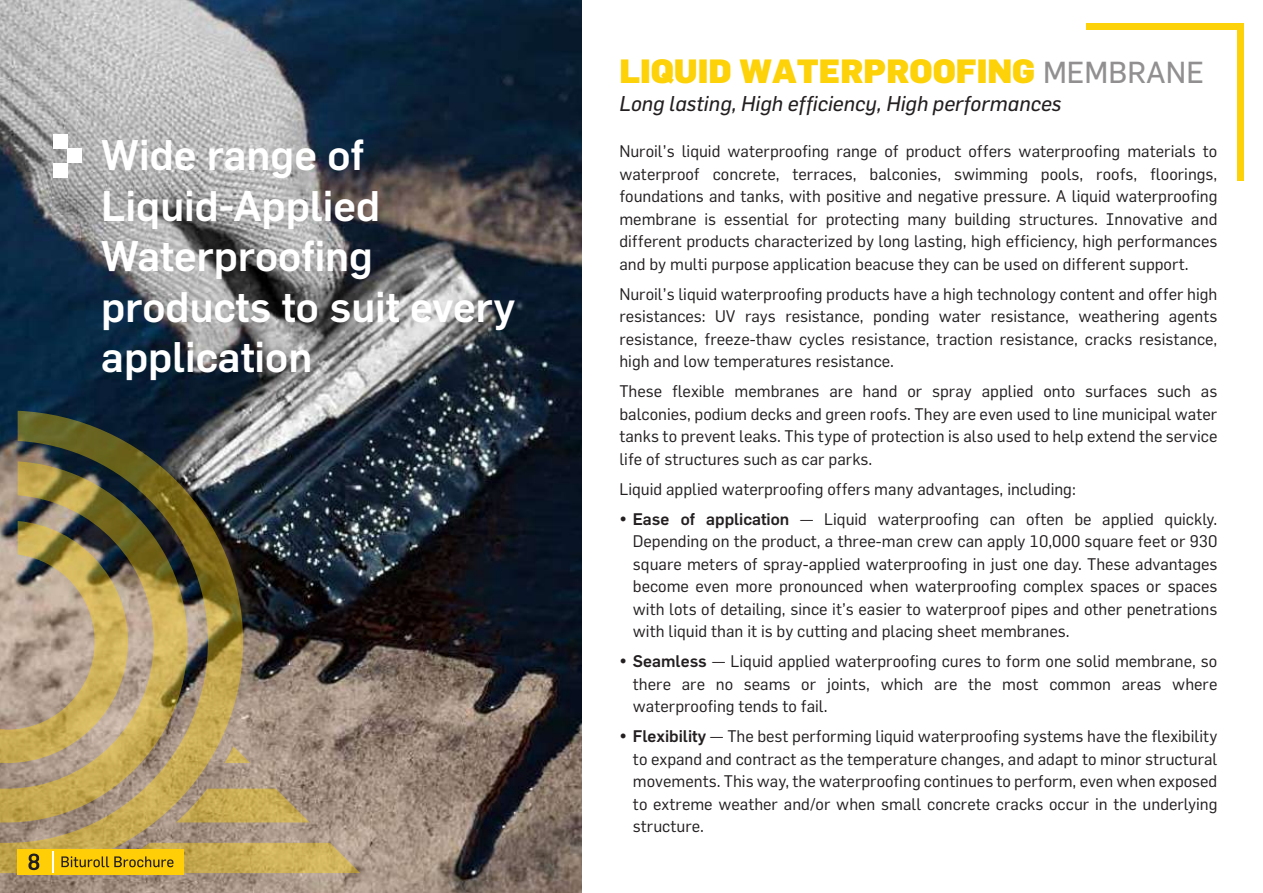
<style>
.page{position:relative;width:1263px;height:893px;background:#fff}
.page>*{position:absolute;margin:0;border:0;box-sizing:border-box;transform-origin:0 0}
.t1{font:500 42px/50.4px "Flama";color:#fff}
.t2{font:900 33px "Flama";color:#fdd208}
.t3{font:italic 21px "Flama";color:#231f20}
.t4{font:16.5px/22.5px "Flama";color:#231f20;text-align:justify}
.s1{font-weight:400;font-size:29.85px;color:rgb(35 31 32/.5)}
.s2{font-weight:500}
</style>
<div class="page">
<img style="left:0;top:0;width:581px;height:893px">
<svg style="left:243px;top:746px;width:7px;height:17px"></svg>
<svg style="left:243px;top:789px;width:67px;height:33px;background:#bfa55f"></svg>
<img style="left:0;top:411px;width:243px;height:462px">
<svg style="left:0;top:461px;width:187px;height:361px;background:#a39162"></svg>
<div style="left:18px;top:849px;width:166px;height:26px;background:#ffce06"></div>
<hr style="left:52px;top:851px;width:2px;height:21px;background:#fff">
<svg style="left:28px;top:853px;width:11px;height:17px"></svg>
<svg style="left:61px;top:843px;width:299px;height:30px"></svg>
<div style="left:1238px;top:24px;width:6px;height:157px;background:#fdd208"></div>
<div style="left:1086px;top:23px;width:158px;height:6px;background:#fdd208"></div>
<div style="left:68px;top:149px;width:14px;height:14px;background:#fff"></div>
<div style="left:53px;top:134px;width:15px;height:15px;background:#fff"></div>
<div style="left:53px;top:163px;width:15px;height:15px;background:#fff"></div>
<h1 class="t1" style="left:101px;top:127px;width:415px">Wide range of<br>Liquid-Applied<br>Waterproofing products to suit every application</h1>
<h2 class="t2" style="left:619px;top:51px;width:586px">LIQUID WATERPROOFING <span class="s1">MEMBRANE</span></h2>
<p class="t3" style="left:619px;top:91px;width:444px">Long lasting, High efficiency, High performances</p>
<p class="t4" style="left:619px;top:140px;width:600px">Nuroil’s liquid waterproofing range of product offers waterproofing materials to waterproof concrete, terraces, balconies, swimming pools, roofs, floorings, foundations and tanks, with positive and negative pressure. A liquid waterproofing membrane is essential for protecting many building structures. Innovative and different products characterized by long lasting, high efficiency, high performances and by multi purpose application beacuse they can be used on different support.</p>
<p class="t4" style="left:619px;top:282px;width:599px">Nuroil’s liquid waterproofing products have a high technology content and offer high resistances: UV rays resistance, ponding water resistance, weathering agents resistance, freeze-thaw cycles resistance, traction resistance, cracks resistance, high and low temperatures resistance.</p>
<p class="t4" style="left:619px;top:380px;width:599px">These flexible membranes are hand or spray applied onto surfaces such as balconies, podium decks and green roofs. They are even used to line municipal water tanks to prevent leaks. This type of protection is also used to help extend the service life of structures such as car parks.</p>
<p class="t4" style="left:619px;top:477px;width:458px">Liquid applied waterproofing offers many advantages, including:</p>
<p class="t4" style="left:633px;top:507px;width:586px;text-indent:-14px">• <span class="s2">Ease of application</span> — Liquid waterproofing can often be applied quickly.<br>Depending on the product, a three-man crew can apply 10,000 square feet or 930 square meters of spray-applied waterproofing in just one day. These advantages become even more pronounced when waterproofing complex spaces or spaces with lots of detailing, since it’s easier to waterproof pipes and other penetrations with liquid than it is by cutting and placing sheet membranes.</p>
<p class="t4" style="left:633px;top:650px;width:586px;text-indent:-14px">• <span class="s2">Seamless</span> — Liquid applied waterproofing cures to form one solid membrane, so there are no seams or joints, which are the most common areas where waterproofing tends to fail.</p>
<p class="t4" style="left:633px;top:725px;width:586px;text-indent:-14px">• <span class="s2">Flexibility</span> — The best performing liquid waterproofing systems have the flexibility to expand and contract as the temperature changes, and adapt to minor structural movements. This way, the waterproofing continues to perform, even when exposed to extreme weather and/or when small concrete cracks occur in the underlying structure.</p>
</div>
